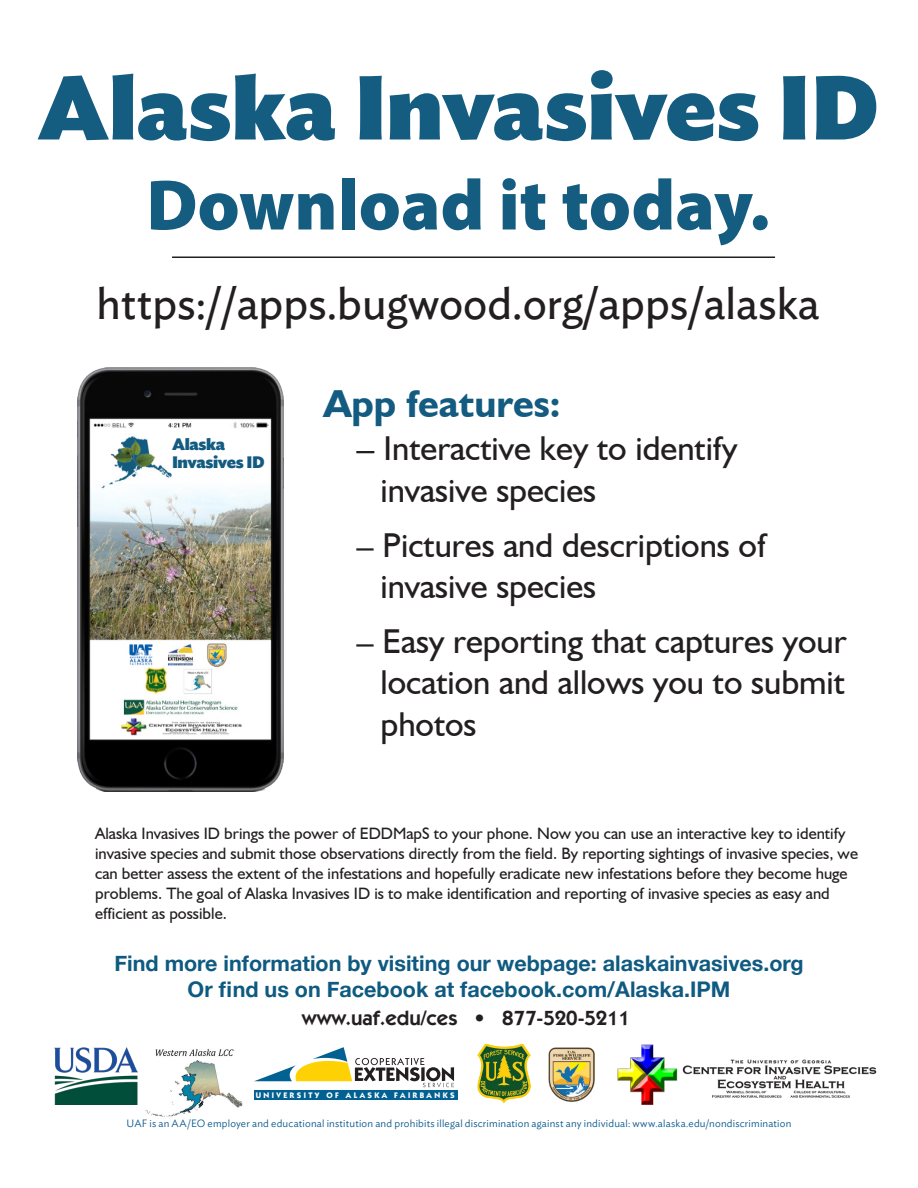
<style>
.page{position:relative;width:918px;height:1188px;background:#fff}
.page>*{position:absolute;margin:0;border:0;box-sizing:border-box;transform-origin:0 0}
.t1{font:900 90px "Ideal Sans";color:#155c81}
.t2{font:900 72px "Myriad Pro";color:#155c81}
.t3{font:45px "Ideal Sans";color:#231f20}
.t4{font:700 39px "Humanist 521 BT";color:#135b80}
.t5{font:34.5px/41.4px "Humanist 521 BT";color:#231f20}
.t6{font:700 21.45px/25.8px "Helvetica Neue";color:#0f5a81;text-align:center}
.t7{font:600 20.55px "Itc Kabel";color:#231f20}
.t8{font:16.5px/19.8px "Humanist 521 BT";color:#231f20}
.t9{font:900 16.5px "Ideal Sans";letter-spacing:-.02em;color:#135b80}
.AA_EO__Accreditation{font:300 10.5px "Ideal Sans";letter-spacing:.015em;color:#00548b}
.t10{font:700 8.1px "Itc Kabel";letter-spacing:.3em;color:#fff}
.s1{font-size:36px}
</style>
<div class="page">
<svg style="left:254px;top:1047px;width:200px;height:40px"></svg>
<div style="left:254px;top:1091px;width:203px;height:9px;background:#006192"></div>
<img style="left:54px;top:1048px;width:84px;height:57px">
<img style="left:477px;top:1044px;width:53px;height:59px">
<img style="left:617px;top:1044px;width:260px;height:61px">
<img style="left:145px;top:1049px;width:98px;height:68px">
<img style="left:549px;top:1047px;width:46px;height:55px">
<img style="left:77px;top:367px;width:206px;height:425px">
<hr style="left:172px;top:256px;width:603px;height:2px;background:#231f20">
<div style="left:172px;top:434px;width:94px;height:40px;background:#fff"></div>
<p class="t1" style="left:38px;top:34px;width:842px">Alaska Invasives ID</p>
<p class="t2" style="left:146px;top:157px;width:625px">Download it today.</p>
<p class="t3" style="left:96px;top:270px;width:725px">https://apps.bugwood.org/apps/alaska</p>
<p class="t9" style="left:172px;top:431px;width:55px">Alaska</p>
<p class="t9" style="left:172px;top:449px;width:94px">Invasives ID</p>
<p class="t4" style="left:324px;top:380px;width:239px">App features:</p>
<p class="t5" style="left:381px;top:427px;width:358px;text-indent:-24px"><span class="s1">–</span> Interactive key to identify invasive species</p>
<p class="t5" style="left:381px;top:523px;width:387px;text-indent:-24px">– Pictures and descriptions of invasive species</p>
<p class="t5" style="left:381px;top:620px;width:468px;text-align:justify;text-indent:-24px">– Easy reporting that captures your location and allows you to submit photos</p>
<p class="t8" style="left:95px;top:824px;width:764px">Alaska Invasives ID brings the power of EDDMapS to your phone. Now you can use an interactive key to identify invasive species and submit those observations directly from the field. By reporting sightings of invasive species, we can better assess the extent of the infestations and hopefully eradicate new infestations before they become huge problems. The goal of Alaska Invasives ID is to make identification and reporting of invasive species as easy and efficient as possible.</p>
<p class="t6" style="left:114px;top:951px;width:691px">Find more information by visiting our webpage: alaskainvasives.org<br>Or find us on Facebook at facebook.com/Alaska.IPM</p>
<p class="t7" style="left:302px;top:1006px;width:330px">www.uaf.edu/ces • 877-520-5211</p>
<p class="t10" style="left:256px;top:1090px;width:200px">UNIVERSITY OF ALASKA FAIRBANKS</p>
<p class="AA_EO__Accreditation" style="left:127px;top:1115px;width:666px">UAF is an AA/EO employer and educational institution and prohibits illegal discrimination against any individual: www.alaska.edu/nondiscrimination</p>
</div>
